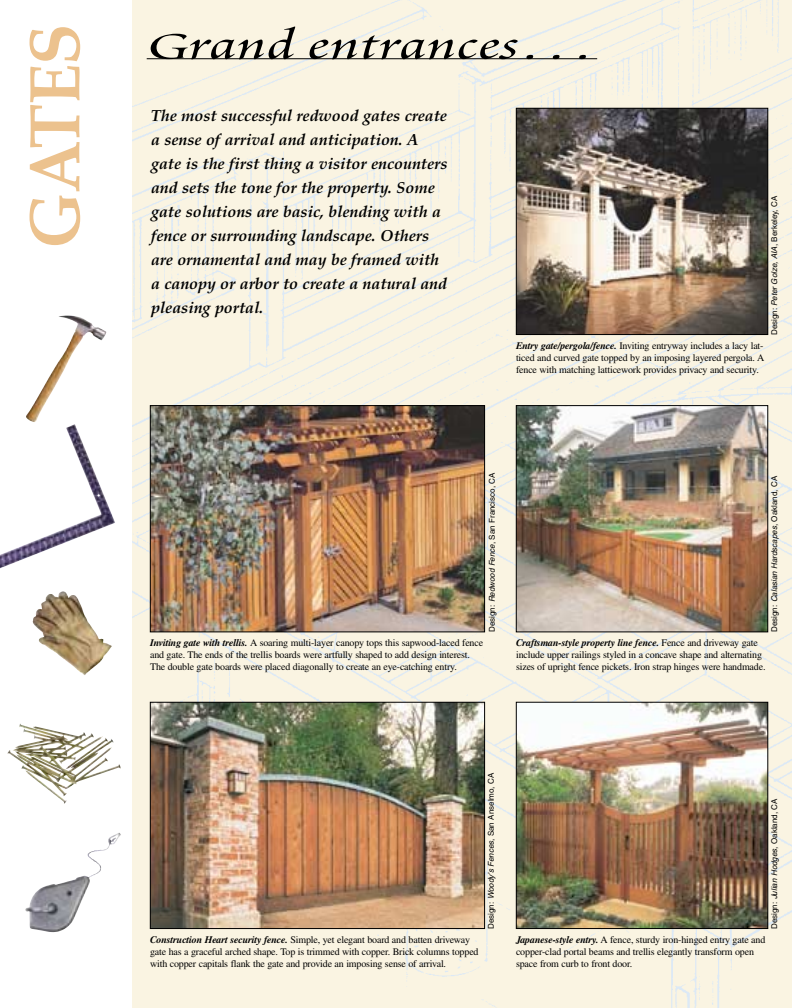
<style>
.page{position:relative;width:792px;height:1008px;background:#fff}
.page>*{position:absolute;margin:0;border:0;box-sizing:border-box;transform-origin:0 0}
.t1{font:700 72px "Book Antiqua";letter-spacing:-.015em;color:#ecc28e;scale:.93 1}
.t2{font:48px "Poetica Chancery I";letter-spacing:.01em;color:#000;scale:1.65 1}
.t3{font:italic 700 16px/24px "Book Antiqua";color:#000}
.t4{font:10px/12px "Times";letter-spacing:-.015em;color:#000}
.t5{font:8px "Helvetica";color:#000}
.s1{font-style:italic}
.s2{font-weight:700;font-style:italic}
</style>
<div class="page">
<img style="left:132px;top:0;width:660px;height:1008px">
<img style="left:152px;top:407px;width:331px;height:223px">
<div style="left:150px;top:405px;width:335px;height:227px;border:1px solid #000"></div>
<img style="left:152px;top:704px;width:331px;height:223px">
<div style="left:150px;top:702px;width:335px;height:227px;border:1px solid #000"></div>
<img style="left:518px;top:407px;width:248px;height:223px">
<div style="left:516px;top:405px;width:252px;height:227px;border:1px solid #000"></div>
<img style="left:518px;top:110px;width:248px;height:223px">
<div style="left:516px;top:108px;width:252px;height:227px;border:1px solid #000"></div>
<img style="left:518px;top:704px;width:248px;height:223px">
<div style="left:516px;top:702px;width:252px;height:227px;border:1px solid #000"></div>
<hr style="left:147px;top:58px;width:450px;height:1px;background:#000">
<img style="left:26px;top:315px;width:81px;height:107px">
<img style="left:0;top:424px;width:115px;height:145px">
<img style="left:33px;top:591px;width:79px;height:84px">
<img style="left:25px;top:746px;width:50px;height:58px">
<img style="left:25px;top:833px;width:96px;height:77px">
<h1 class="t1" style="left:27px;top:248px;width:243px;rotate:-90deg">GATES</h1>
<h2 class="t2" style="left:147px;top:24px;width:275px">Grand entrances…</h2>
<p class="t3" style="left:151px;top:105px;width:298px">The most successful redwood gates create a sense of arrival and anticipation. A gate is the first thing a visitor encounters and sets the tone for the property. Some gate solutions are basic, blending with a fence or surrounding landscape. Others are ornamental and may be framed with a canopy or arbor to create a natural and pleasing portal.</p>
<p class="t5" style="left:771px;top:335px;width:141px;rotate:-90deg">Design: <span class="s1">Peter Golze, AIA</span>, Berkeley, CA</p>
<p class="t4" style="left:516px;top:341px;width:250px;text-align:justify"><span class="s2">Entry gate/pergola/fence.</span> Inviting entryway includes a lacy lat&shy;ticed and curved gate topped by an imposing layered pergola. A fence with matching latticework provides privacy and security.</p>
<p class="t5" style="left:489px;top:632px;width:161px;rotate:-90deg">Design: <span class="s1">Redwood Fence</span>, San Francisco, CA</p>
<p class="t5" style="left:771px;top:632px;width:158px;rotate:-90deg">Design: <span class="s1">Calasian Hardscapes</span>, Oakland, CA</p>
<p class="t4" style="left:150px;top:638px;width:335px"><span class="s2">Inviting gate with trellis.</span> A soaring multi-layer canopy tops this sapwood-laced fence and gate. The ends of the trellis boards were artfully shaped to add design interest.<br>The double gate boards were placed diagonally to create an eye-catching entry.</p>
<p class="t4" style="left:516px;top:638px;width:251px"><span class="s2">Craftsman-style property line fence.</span> Fence and driveway gate include upper railings styled in a concave shape and alternating sizes of upright fence pickets. Iron strap hinges were handmade.</p>
<p class="t4" style="left:150px;top:935px;width:330px"><span class="s2">Construction Heart security fence.</span> Simple, yet elegant board and batten driveway gate has a graceful arched shape. Top is trimmed with copper. Brick columns topped with copper capitals flank the gate and provide an imposing sense of arrival.</p>
<p class="t5" style="left:488px;top:929px;width:158px;rotate:-90deg">Design: <span class="s1">Woody’s Fences</span>, San Anselmo, CA</p>
<p class="t5" style="left:771px;top:929px;width:132px;rotate:-90deg">Design: <span class="s1">Julian Hodges</span>, Oakland, CA</p>
<p class="t4" style="left:516px;top:935px;width:251px"><span class="s2">Japanese-style entry.</span> A fence, sturdy iron-hinged entry gate and copper-clad portal beams and trellis elegantly transform open space from curb to front door.</p>
</div>
